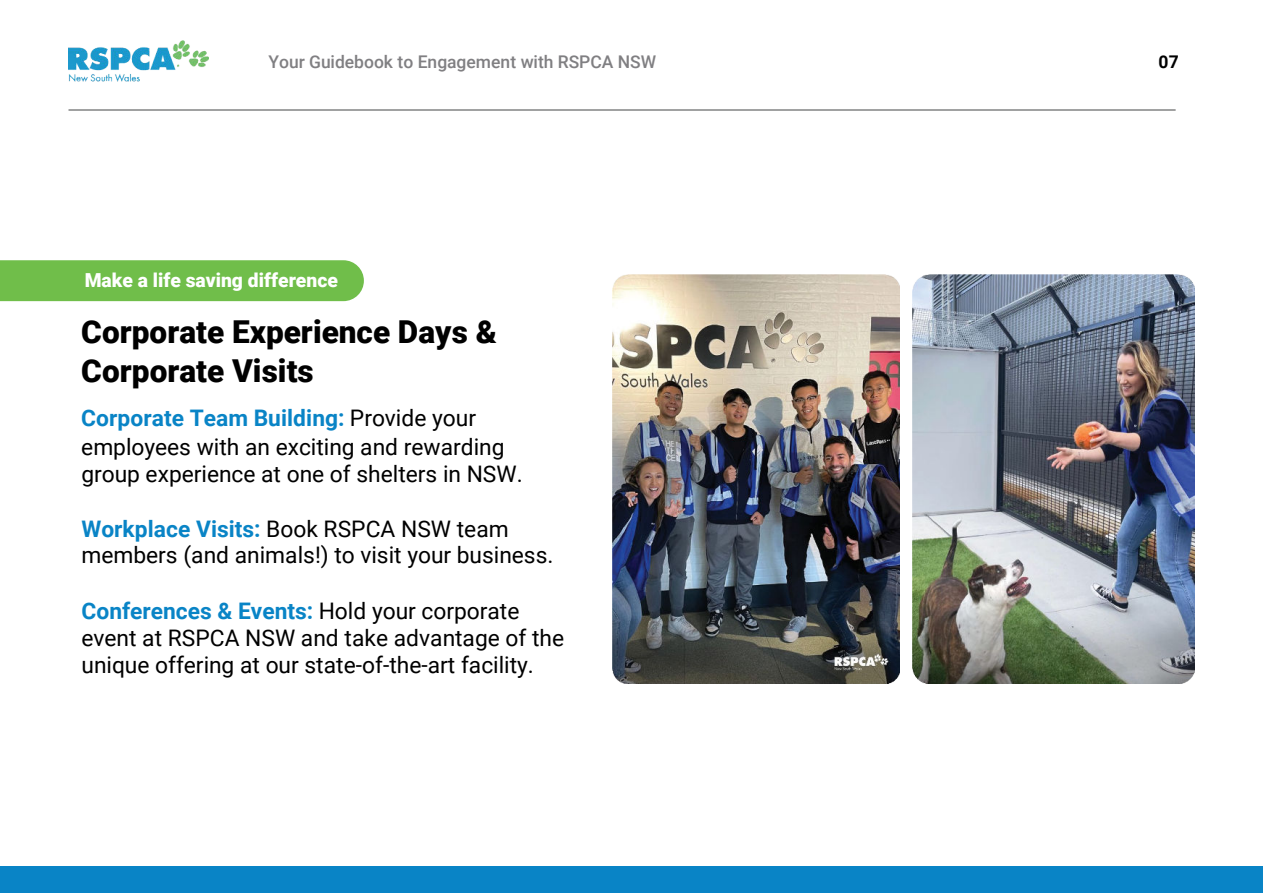
<style>
.page{position:relative;width:1263px;height:893px;background:#fff}
.page>*{position:absolute;margin:0;border:0;box-sizing:border-box;transform-origin:0 0}
.t1{font:900 31.5px/38.7px "Roboto";color:#000}
.t2{font:22.8px/28px "Roboto";color:#000}
.t3{font:900 19.35px "Roboto";color:#fff}
.t4{font:500 17.55px "Roboto";letter-spacing:-.005em;color:#807f82}
.t5{font:700 17.55px "Roboto";color:#000}
.s1{font-weight:700;color:#0984c6}
</style>
<div class="page">
<div style="left:0;top:260px;width:364px;height:41px;background:#70be4a"></div>
<img style="left:613px;top:275px;width:286px;height:409px">
<img style="left:912px;top:275px;width:282px;height:409px">
<div style="left:0;top:866px;width:1263px;height:27px;background:#0984c6"></div>
<img style="left:68px;top:41px;width:140px;height:41px">
<hr style="left:68px;top:109px;width:1107px;height:2px;background:#595a5a">
<p class="t4" style="left:269px;top:55px;width:389px">Your Guidebook to Engagement with RSPCA NSW</p>
<p class="t5" style="left:1158px;top:55px;width:22px">07</p>
<p class="t3" style="left:85px;top:272px;width:255px">Make a life saving difference</p>
<h1 class="t1" style="left:81px;top:315px;width:417px">Corporate Experience Days &amp;<br>Corporate Visits</h1>
<p class="t2" style="left:81px;top:406px;width:443px"><span class="s1">Corporate Team Building:</span> Provide your employees with an exciting and rewarding group experience at one of shelters in NSW.</p>
<p class="t2" style="left:81px;top:517px;width:474px;line-height:26.5px"><span class="s1">Workplace Visits:</span> Book RSPCA NSW team members (and animals!) to visit your business.</p>
<p class="t2" style="left:81px;top:599px;width:484px;line-height:27.2px"><span class="s1">Conferences &amp; Events:</span> Hold your corporate event at RSPCA NSW and take advantage of the unique offering at our state-of-the-art facility.</p>
</div>
